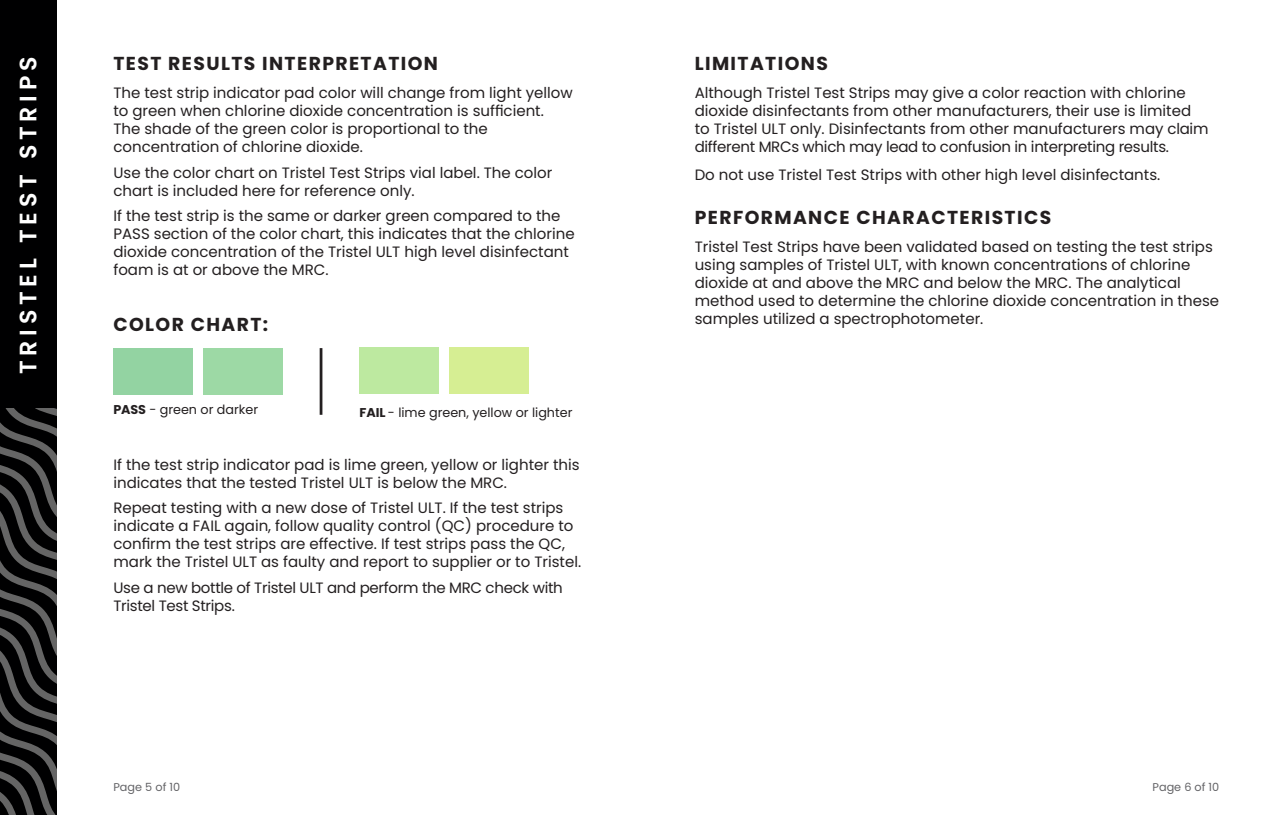
<style>
.page{position:relative;width:1276px;height:815px;background:#fff}
.page>*{position:absolute;margin:0;border:0;box-sizing:border-box;transform-origin:0 0}
.t1{font:600 23.75px "Poppins";letter-spacing:.2em;color:#fff}
.t2{font:700 18.75px "Poppins";letter-spacing:.075em;color:#231f20}
.t3{font:15px/18px "Poppins";color:#231f20}
.t4{font:15px/18px "Poppins";letter-spacing:-.02em;color:#231f20}
.t5{font:12.75px "Poppins";color:#231f20}
.t6{font:11.25px "Poppins";letter-spacing:.005em;color:#636366}
.s1{font-weight:700}
</style>
<div class="page">
<div style="left:0;top:0;width:57px;height:815px;background:#000001"></div>
<svg style="left:0;top:409px;width:57px;height:406px"></svg>
<div style="left:449px;top:348px;width:80px;height:46px;background:#d6ee93"></div>
<div style="left:360px;top:348px;width:79px;height:46px;background:#bde9a0"></div>
<hr style="left:320px;top:348px;width:2px;height:67px;background:#231f20">
<div style="left:203px;top:348px;width:79px;height:46px;background:#9dd9a5"></div>
<div style="left:113px;top:348px;width:80px;height:47px;background:#93d3a2"></div>
<h1 class="t1" style="left:15px;top:374px;width:319px;rotate:-90deg">TRISTEL TEST STRIPS</h1>
<p class="t2" style="left:113px;top:52px;width:326px">TEST RESULTS INTERPRETATION</p>
<p class="t3" style="left:113px;top:84px;width:461px">The test strip indicator pad color will change from light yellow to green when chlorine dioxide concentration is sufficient.<br>The shade of the green color is proportional to the concentration of chlorine dioxide.</p>
<p class="t3" style="left:113px;top:163px;width:440px">Use the color chart on Tristel Test Strips vial label. The color chart is included here for reference only.</p>
<p class="t3" style="left:113px;top:206px;width:463px">If the test strip is the same or darker green compared to the PASS section of the color chart, this indicates that the chlorine dioxide concentration of the Tristel ULT high level disinfectant foam is at or above the MRC.</p>
<p class="t2" style="left:113px;top:313px;width:156px">COLOR CHART:</p>
<p class="t5" style="left:113px;top:402px;width:146px"><span class="s1">PASS</span> - green or darker</p>
<p class="t5" style="left:360px;top:405px;width:214px"><span class="s1">FAIL</span> - lime green, yellow or lighter</p>
<p class="t3" style="left:113px;top:456px;width:468px">If the test strip indicator pad is lime green, yellow or lighter this indicates that the tested Tristel ULT is below the MRC.</p>
<p class="t3" style="left:113px;top:499px;width:469px">Repeat testing with a new dose of Tristel ULT. If the test strips indicate a FAIL again, follow quality control (QC) procedure to confirm the test strips are effective. If test strips pass the QC, mark the Tristel ULT as faulty and report to supplier or to Tristel.</p>
<p class="t4" style="left:113px;top:578px;width:451px">Use a new bottle of Tristel ULT and perform the MRC check with<br>Tristel Test Strips.</p>
<p class="t2" style="left:694px;top:52px;width:135px">LIMITATIONS</p>
<p class="t3" style="left:694px;top:84px;width:515px">Although Tristel Test Strips may give a color reaction with chlorine dioxide disinfectants from other manufacturers, their use is limited to Tristel ULT only. Disinfectants from other manufacturers may claim different MRCs which may lead to confusion in interpreting results.</p>
<p class="t3" style="left:694px;top:166px;width:467px">Do not use Tristel Test Strips with other high level disinfectants.</p>
<p class="t2" style="left:694px;top:206px;width:358px">PERFORMANCE CHARACTERISTICS</p>
<p class="t3" style="left:694px;top:238px;width:526px">Tristel Test Strips have been validated based on testing the test strips using samples of Tristel ULT, with known concentrations of chlorine dioxide at and above the MRC and below the MRC. The analytical method used to determine the chlorine dioxide concentration in these samples utilized a spectrophotometer.</p>
<p class="t6" style="left:113px;top:780px;width:68px">Page 5 of 10</p>
<p class="t6" style="left:1152px;top:780px;width:68px">Page 6 of 10</p>
</div>
